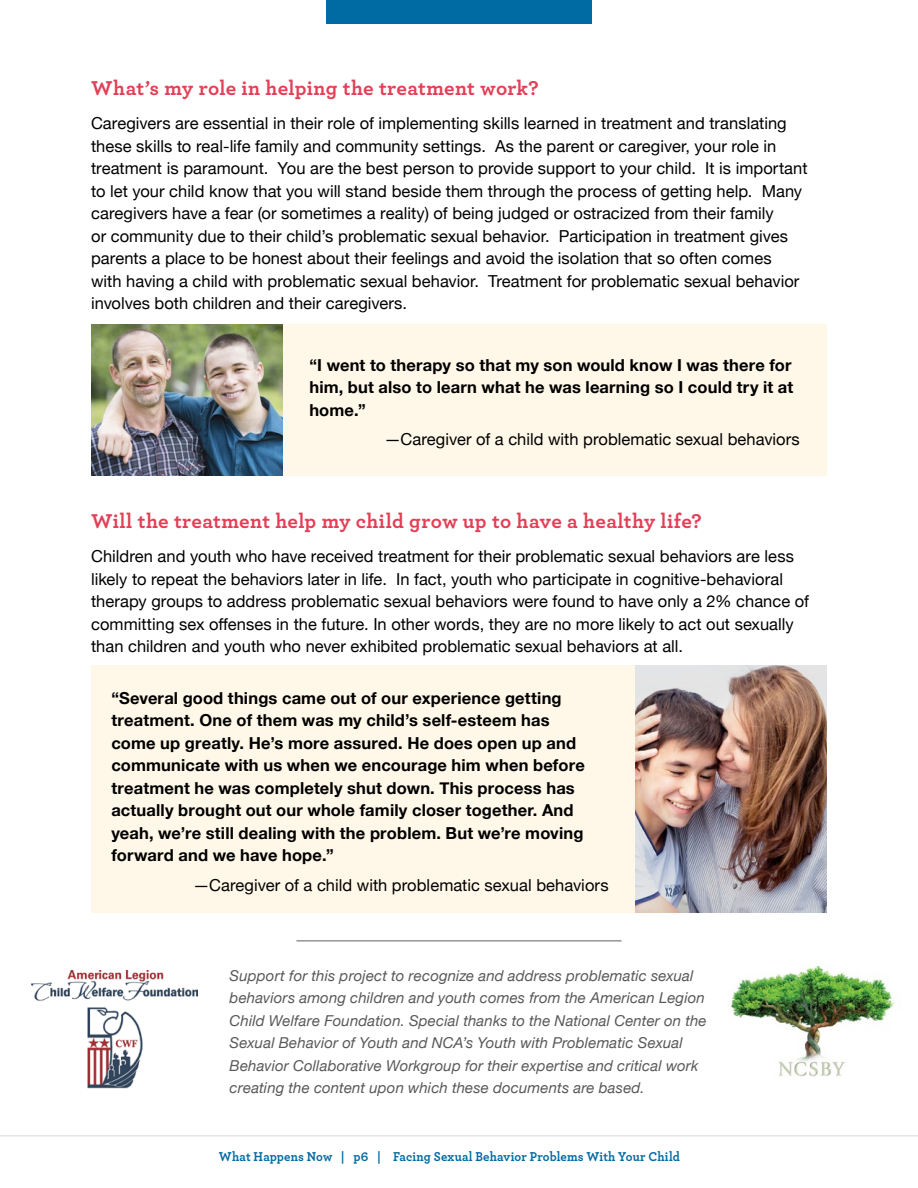
<style>
.page{position:relative;width:918px;height:1188px;background:#fff}
.page>*{position:absolute;margin:0;border:0;box-sizing:border-box;transform-origin:0 0}
.t1{font:700 21px "Archer";letter-spacing:.015em;color:#e33f56}
.t2{font:16.5px/22.5px "Helvetica Neue";color:#000}
.t3{font:700 16.5px/22.5px "Helvetica Neue";letter-spacing:.01em;color:#000;text-align:justify}
.t4{font:italic 15px/22.5px "Helvetica Neue";letter-spacing:.01em;color:#58585a}
.t5{font:700 13.5px "Archer";letter-spacing:.015em;color:#006aa2;scale:.94 1}
</style>
<div class="page">
<div style="left:326px;top:0;width:266px;height:24px;background:#006aa2"></div>
<img style="left:731px;top:966px;width:163px;height:111px">
<img style="left:31px;top:970px;width:167px;height:119px">
<div style="left:91px;top:324px;width:736px;height:151px;background:#fff7e8"></div>
<div style="left:91px;top:666px;width:736px;height:247px;background:#fff7e8"></div>
<img style="left:91px;top:324px;width:191px;height:151px">
<img style="left:636px;top:666px;width:191px;height:247px">
<hr style="left:296px;top:940px;width:326px;height:2px;background:#939598">
<p class="t1" style="left:91px;top:71px;width:449px">What’s my role in helping the treatment work?</p>
<p class="t2" style="left:91px;top:113px;width:718px">Caregivers are essential in their role of implementing skills learned in treatment and translating these skills to real-life family and community settings. As the parent or caregiver, your role in treatment is paramount. You are the best person to provide support to your child. It is important to let your child know that you will stand beside them through the process of getting help. Many caregivers have a fear (or sometimes a reality) of being judged or ostracized from their family<br>or community due to their child’s problematic sexual behavior. Participation in treatment gives parents a place to be honest about their feelings and avoid the isolation that so often comes<br>with having a child with problematic sexual behavior. Treatment for problematic sexual behavior involves both children and their caregivers.</p>
<p class="t3" style="left:309px;top:354px;width:486px">“I went to therapy so that my son would know I was there for him, but also to learn what he was learning so I could try it at home.”</p>
<p class="t2" style="left:384px;top:429px;width:417px">—Caregiver of a child with problematic sexual behaviors</p>
<p class="t1" style="left:91px;top:504px;width:612px">Will the treatment help my child grow up to have a healthy life?</p>
<p class="t2" style="left:91px;top:546px;width:720px">Children and youth who have received treatment for their problematic sexual behaviors are less likely to repeat the behaviors later in life. In fact, youth who participate in cognitive-behavioral therapy groups to address problematic sexual behaviors were found to have only a 2% chance of committing sex offenses in the future. In other words, they are no more likely to act out sexually than children and youth who never exhibited problematic sexual behaviors at all.</p>
<p class="t3" style="left:111px;top:687px;width:475px;text-align:left">“Several good things came out of our experience getting treatment. One of them was my child’s self-esteem has come up greatly. He’s more assured. He does open up and communicate with us when we encourage him when before treatment he was completely shut down. This process has actually brought out our whole family closer together. And yeah, we’re still dealing with the problem. But we’re moving forward and we have hope.”</p>
<p class="t2" style="left:193px;top:874px;width:417px">—Caregiver of a child with problematic sexual behaviors</p>
<p class="t4" style="left:230px;top:965px;width:479px">Support for this project to recognize and address problematic sexual behaviors among children and youth comes from the American Legion Child Welfare Foundation. Special thanks to the National Center on the Sexual Behavior of Youth and NCA’s Youth with Problematic Sexual Behavior Collaborative Workgroup for their expertise and critical work creating the content upon which these documents are based.</p>
<p class="t5" style="left:219px;top:1146px;width:492px">What Happens Now | p6 | Facing Sexual Behavior Problems With Your Child</p>
</div>
